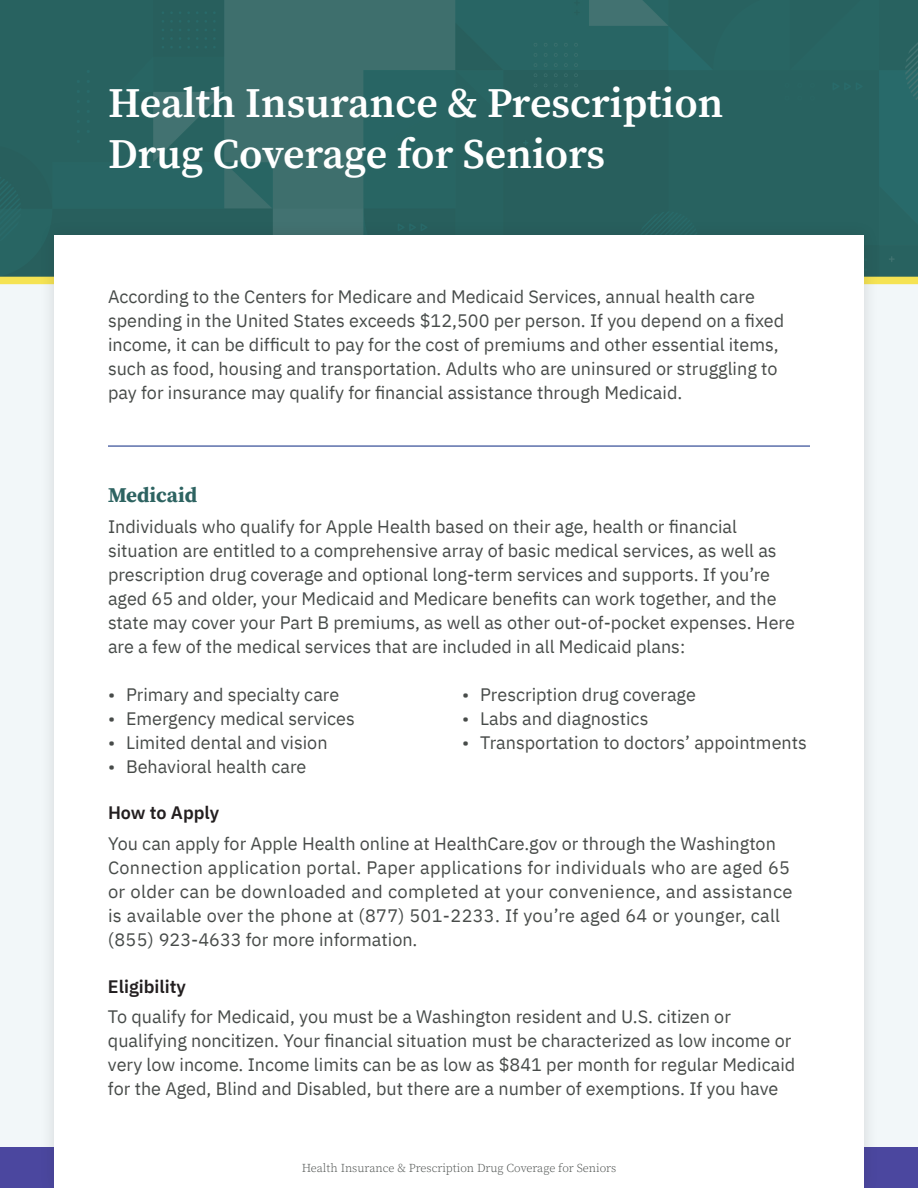
<style>
.page{position:relative;width:918px;height:1188px;background:#f2f7f9}
.page>*{position:absolute;margin:0;border:0;box-sizing:border-box;transform-origin:0 0}
.t1{font:600 42px/50.4px "Source Serif Pro";color:#fff}
.t2{font:700 21px "Source Serif Pro";color:#2d6361}
.t3{font:18px/24px "IBM Plex Sans";color:#474b49}
.t4{font:18px/24px "IBM Plex Sans";letter-spacing:.02em;color:#474b49}
.t5{font:600 18px "IBM Plex Sans";color:#231f20}
.t6{font:300 12px "Source Serif Pro";color:#474b49}
</style>
<div class="page">
<svg style="left:0;top:0;width:918px;height:277px;background:#2c6462"></svg>
<div style="left:0;top:277px;width:918px;height:7px;background:#f5e353"></div>
<div style="left:0;top:1148px;width:918px;height:40px;background:#4b479f"></div>
<div style="left:39px;top:220px;width:841px;height:968px;background:#231f20;opacity:.15"></div>
<div style="left:54px;top:235px;width:810px;height:953px;background:#fff"></div>
<hr style="left:108px;top:446px;width:702px;height:1px;background:#253f8e">
<h1 class="t1" style="left:108px;top:78px;width:617px">Health Insurance &amp; Prescription<br>Drug Coverage for Seniors</h1>
<p class="t3" style="left:108px;top:284px;width:678px">According to the Centers for Medicare and Medicaid Services, annual health care spending in the United States exceeds $12,500 per person. If you depend on a fixed income, it can be difficult to pay for the cost of premiums and other essential items, such as food, housing and transportation. Adults who are uninsured or struggling to pay for insurance may qualify for financial assistance through Medicaid.</p>
<p class="t2" style="left:108px;top:481px;width:91px">Medicaid</p>
<p class="t3" style="left:108px;top:513px;width:688px">Individuals who qualify for Apple Health based on their age, health or financial situation are entitled to a comprehensive array of basic medical services, as well as prescription drug coverage and optional long-term services and supports. If you’re aged 65 and older, your Medicaid and Medicare benefits can work together, and the state may cover your Part B premiums, as well as other out-of-pocket expenses. Here are a few of the medical services that are included in all Medicaid plans:</p>
<p class="t3" style="left:108px;top:681px;width:233px">• Primary and specialty care</p>
<p class="t3" style="left:108px;top:705px;width:248px">• Emergency medical services</p>
<p class="t3" style="left:108px;top:729px;width:221px">• Limited dental and vision</p>
<p class="t3" style="left:108px;top:753px;width:200px">• Behavioral health care</p>
<p class="t3" style="left:462px;top:681px;width:235px">• Prescription drug coverage</p>
<p class="t3" style="left:462px;top:705px;width:188px">• Labs and diagnostics</p>
<p class="t3" style="left:462px;top:729px;width:346px">• Transportation to doctors’ appointments</p>
<p class="t5" style="left:108px;top:799px;width:113px">How to Apply</p>
<p class="t4" style="left:108px;top:830px;width:686px">You can apply for Apple Health online at HealthCare.gov or through the Washington Connection application portal. Paper applications for individuals who are aged 65 or older can be downloaded and completed at your convenience, and assistance is available over the phone at (877) 501-2233. If you’re aged 64 or younger, call (855) 923-4633 for more information.</p>
<p class="t5" style="left:108px;top:972px;width:80px">Eligibility</p>
<p class="t3" style="left:108px;top:1004px;width:689px">To qualify for Medicaid, you must be a Washington resident and U.S. citizen or qualifying noncitizen. Your financial situation must be characterized as low income or very low income. Income limits can be as low as $841 per month for regular Medicaid for the Aged, Blind and Disabled, but there are a number of exemptions. If you have</p>
<p class="t6" style="left:302px;top:1160px;width:316px">Health Insurance &amp; Prescription Drug Coverage for Seniors</p>
</div>
